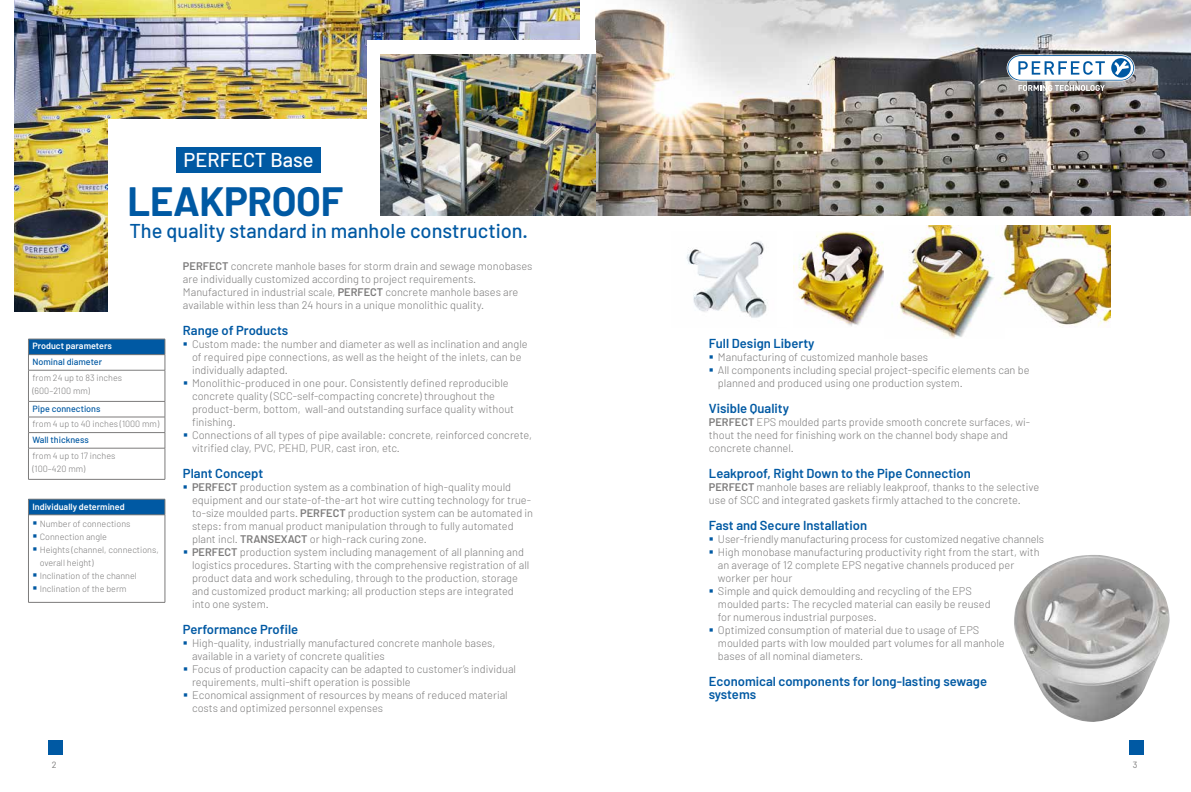
<style>
.page{position:relative;width:1191px;height:792px;background:#fff}
.page>*{position:absolute;margin:0;border:0;box-sizing:border-box;transform-origin:0 0}
.t1{font:700 40px "Barlow";letter-spacing:-.01em;color:#0059a3}
.t2{font:500 20px "Barlow";color:#0059a3}
.t3{font:500 20px "Barlow";color:#fff}
.t4{font:600 13px/13px "Barlow";color:#0059a3}
.t5{font:300 11px/13px "Barlow";color:#7c7b7b}
.t6{font:300 9px/13px "Barlow";color:#7c7b7b}
.t7{font:500 9px "Barlow";color:#0059a3}
.t8{font:600 9px "Barlow";color:#fff}
.t9{font:9px "Barlow";color:#7c7b7b}
.s1{color:#0059a3}
.s2{font-weight:600}
</style>
<div class="page">
<div style="left:48px;top:740px;width:14px;height:14px;background:#0059a3"></div>
<div style="left:1129px;top:740px;width:14px;height:14px;background:#0059a3"></div>
<img style="left:595px;top:0;width:596px;height:215px">
<img style="left:14px;top:0;width:566px;height:311px">
<div style="left:108px;top:119px;width:487px;height:673px;background:#fff"></div>
<img style="left:686px;top:241px;width:82px;height:77px">
<img style="left:793px;top:231px;width:91px;height:95px">
<img style="left:892px;top:225px;width:103px;height:113px">
<img style="left:1000px;top:225px;width:110px;height:101px">
<div style="left:366px;top:40px;width:229px;height:174px;background:#fff"></div>
<img style="left:381px;top:54px;width:214px;height:161px">
<svg style="left:1006px;top:54px;width:128px;height:37px"></svg>
<div style="left:28px;top:339px;width:137px;height:16px;background:#0059a3"></div>
<div style="left:28px;top:499px;width:137px;height:16px;background:#0059a3"></div>
<hr style="left:28px;top:339px;width:137px;height:1px;background:#7c7b7b">
<hr style="left:28px;top:354px;width:137px;height:1px;background:#7c7b7b">
<svg style="left:28px;top:339px;width:1px;height:31px"></svg>
<svg style="left:165px;top:339px;width:1px;height:31px"></svg>
<hr style="left:28px;top:370px;width:137px;height:1px;background:#7c7b7b">
<hr style="left:28px;top:370px;width:1px;height:31px;background:#7c7b7b">
<hr style="left:165px;top:370px;width:1px;height:31px;background:#7c7b7b">
<hr style="left:28px;top:401px;width:137px;height:1px;background:#7c7b7b">
<hr style="left:28px;top:417px;width:137px;height:1px;background:#7c7b7b">
<hr style="left:28px;top:432px;width:137px;height:1px;background:#7c7b7b">
<svg style="left:28px;top:402px;width:1px;height:46px"></svg>
<svg style="left:165px;top:402px;width:1px;height:46px"></svg>
<hr style="left:28px;top:448px;width:137px;height:1px;background:#7c7b7b">
<hr style="left:28px;top:448px;width:1px;height:31px;background:#7c7b7b">
<hr style="left:165px;top:448px;width:1px;height:31px;background:#7c7b7b">
<hr style="left:28px;top:479px;width:137px;height:1px;background:#7c7b7b">
<hr style="left:28px;top:499px;width:137px;height:1px;background:#7c7b7b">
<svg style="left:28px;top:499px;width:1px;height:16px"></svg>
<svg style="left:165px;top:499px;width:1px;height:16px"></svg>
<hr style="left:28px;top:515px;width:137px;height:1px;background:#7c7b7b">
<hr style="left:28px;top:515px;width:1px;height:87px;background:#7c7b7b">
<hr style="left:165px;top:515px;width:1px;height:87px;background:#7c7b7b">
<hr style="left:28px;top:602px;width:137px;height:1px;background:#7c7b7b">
<div style="left:176px;top:148px;width:145px;height:25px;background:#0059a3"></div>
<img style="left:1014px;top:555px;width:156px;height:167px">
<h2 class="t3" style="left:184px;top:148px;width:132px">PERFECT Base</h2>
<h1 class="t1" style="left:128px;top:176px;width:217px">LEAKPROOF</h1>
<h2 class="t2" style="left:129px;top:218px;width:400px">The quality standard in manhole construction.</h2>
<p class="t8" style="left:32px;top:341px;width:81px">Product parameters</p>
<p class="t7" style="left:32px;top:356px;width:71px">Nominal diameter</p>
<p class="t6" style="left:32px;top:371px;width:91px">from 24 up to 83 inches (600–2100 mm)</p>
<p class="t7" style="left:32px;top:403px;width:70px">Pipe connections</p>
<p class="t6" style="left:32px;top:417px;width:128px">from 4 up to 40 inches (1000 mm)</p>
<p class="t7" style="left:32px;top:434px;width:58px">Wall thickness</p>
<p class="t6" style="left:32px;top:449px;width:85px">from 4 up to 17 inches (100–420 mm)</p>
<p class="t8" style="left:32px;top:501px;width:94px">Individually determined</p>
<p class="t6" style="left:32px;top:517px;width:99px"><span class="s1">▪</span> Number of connections</p>
<p class="t6" style="left:32px;top:530px;width:76px"><span class="s1">▪</span> Connection angle</p>
<p class="t6" style="left:40px;top:543px;width:121px;text-indent:-7px"><span class="s1">▪</span> Heights (channel, connections, overall height)</p>
<p class="t6" style="left:32px;top:569px;width:106px"><span class="s1">▪</span> Inclination of the channel</p>
<p class="t6" style="left:32px;top:582px;width:96px"><span class="s1">▪</span> Inclination of the berm</p>
<p class="t5" style="left:183px;top:259px;width:351px"><span class="s2">PERFECT</span> concrete manhole bases for storm drain and sewage monobases are individually customized according to project requirements.<br>Manufactured in industrial scale, <span class="s2">PERFECT</span> concrete manhole bases are available within less than 24 hours in a unique monolithic quality.</p>
<p class="t4" style="left:183px;top:324px;width:107px">Range of Products</p>
<p class="t5" style="left:192px;top:337px;width:337px;text-indent:-9px"><span class="s1">▪</span> Custom made: the number and diameter as well as inclination and angle of required pipe connections, as well as the height of the inlets, can be individually adapted.</p>
<p class="t5" style="left:192px;top:376px;width:324px;text-indent:-9px"><span class="s1">▪</span> Monolithic-produced in one pour. Consistently defined reproducible concrete quality (SCC-self-compacting concrete) throughout the product-berm, bottom, wall-and outstanding surface quality without finishing.</p>
<p class="t5" style="left:192px;top:428px;width:341px;text-indent:-9px"><span class="s1">▪</span> Connections of all types of pipe available: concrete, reinforced concrete, vitrified clay, PVC, PEHD, PUR, cast iron, etc.</p>
<p class="t4" style="left:183px;top:467px;width:82px">Plant Concept</p>
<p class="t5" style="left:192px;top:480px;width:342px;text-indent:-9px"><span class="s1">▪</span> <span class="s2">PERFECT</span> production system as a combination of high-quality mould equipment and our state-of-the-art hot wire cutting technology for true&shy;to-size moulded parts. <span class="s2">PERFECT</span> production system can be automated in steps: from manual product manipulation through to fully automated plant incl. <span class="s2">TRANSEXACT</span> or high-rack curing zone.</p>
<p class="t5" style="left:192px;top:545px;width:339px;text-indent:-9px"><span class="s1">▪</span> <span class="s2">PERFECT</span> production system including management of all planning and logistics procedures. Starting with the comprehensive registration of all product data and work scheduling, through to the production, storage and customized product marking; all production steps are integrated into one system.</p>
<p class="t4" style="left:183px;top:623px;width:117px">Performance Profile</p>
<p class="t5" style="left:192px;top:636px;width:305px;text-indent:-9px"><span class="s1">▪</span> High-quality, industrially manufactured concrete manhole bases, available in a variety of concrete qualities</p>
<p class="t5" style="left:192px;top:662px;width:325px;text-indent:-9px"><span class="s1">▪</span> Focus of production capacity can be adapted to customer’s individual requirements, multi-shift operation is possible</p>
<p class="t5" style="left:192px;top:688px;width:317px;text-indent:-9px"><span class="s1">▪</span> Economical assignment of resources by means of reduced material costs and optimized personnel expenses</p>
<p class="t4" style="left:709px;top:337px;width:107px">Full Design Liberty</p>
<p class="t5" style="left:709px;top:350px;width:221px"><span class="s1">▪</span> Manufacturing of customized manhole bases</p>
<p class="t5" style="left:718px;top:363px;width:313px;text-indent:-9px"><span class="s1">▪</span> All components including special project-specific elements can be planned and produced using one production system.</p>
<p class="t4" style="left:709px;top:402px;width:82px">Visible Quality</p>
<p class="t5" style="left:709px;top:415px;width:323px"><span class="s2">PERFECT</span> EPS moulded parts provide smooth concrete surfaces, wi&shy;thout the need for finishing work on the channel body shape and concrete channel.</p>
<p class="t4" style="left:709px;top:467px;width:263px">Leakproof, Right Down to the Pipe Connection</p>
<p class="t5" style="left:709px;top:480px;width:332px"><span class="s2">PERFECT</span> manhole bases are reliably leakproof, thanks to the selective use of SCC and integrated gaskets firmly attached to the concrete.</p>
<p class="t4" style="left:709px;top:519px;width:160px">Fast and Secure Installation</p>
<p class="t5" style="left:709px;top:532px;width:337px"><span class="s1">▪</span> User-friendly manufacturing process for customized negative channels</p>
<p class="t5" style="left:718px;top:545px;width:323px;text-indent:-9px"><span class="s1">▪</span> High monobase manufacturing productivity right from the start, with an average of 12 complete EPS negative channels produced per worker per hour</p>
<p class="t5" style="left:718px;top:584px;width:274px;text-indent:-9px"><span class="s1">▪</span> Simple and quick demoulding and recycling of the EPS moulded parts: The recycled material can easily be reused for numerous industrial purposes.</p>
<p class="t5" style="left:718px;top:623px;width:288px;text-indent:-9px"><span class="s1">▪</span> Optimized consumption of material due to usage of EPS moulded parts with low moulded part volumes for all manhole bases of all nominal diameters.</p>
<p class="t4" style="left:709px;top:675px;width:280px">Economical components for long-lasting sewage systems</p>
<p class="t9" style="left:52px;top:759px;width:6px">2</p>
<p class="t9" style="left:1132px;top:759px;width:6px">3</p>
</div>
